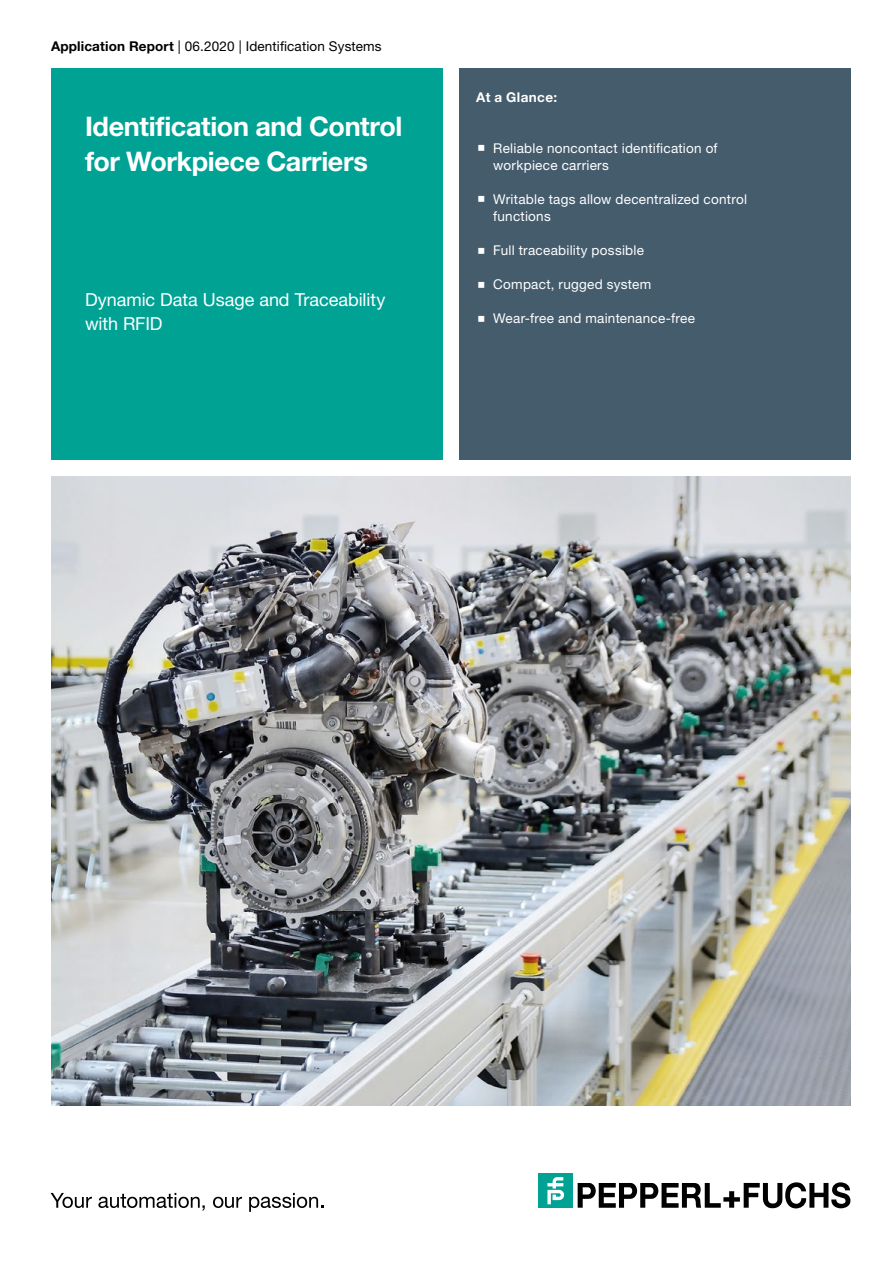
<style>
.page{position:relative;width:893px;height:1263px;background:#fff}
.page>*{position:absolute;margin:0;border:0;box-sizing:border-box;transform-origin:0 0}
.t1{font:700 27px/35.2px "Helvetica Neue LTW1 G";letter-spacing:-.015em;color:#fff}
.t2{font:18px/24.3px "Helvetica Neue LTW1 G";letter-spacing:-.005em;color:#fff}
.t3{font:13.5px/17px "Helvetica Neue LTW1 G";letter-spacing:.02em;color:#fff}
.t4{font:13.5px "Helvetica Neue LTW1 G";letter-spacing:.01em;color:#000}
.t5{font:700 13.5px "Helvetica Neue LTW1 G";letter-spacing:.03em;color:#fff}
.s1{font-weight:700}
</style>
<div class="page">
<div style="left:51px;top:68px;width:391px;height:391px;background:#00a294"></div>
<img style="left:51px;top:476px;width:799px;height:630px">
<div style="left:459px;top:68px;width:391px;height:391px;background:#455c6d"></div>
<svg style="left:51px;top:1193px;width:41px;height:15px"></svg>
<svg style="left:98px;top:1193px;width:107px;height:18px"></svg>
<svg style="left:213px;top:1197px;width:29px;height:11px"></svg>
<svg style="left:249px;top:1193px;width:74px;height:19px"></svg>
<svg style="left:578px;top:1182px;width:273px;height:26px"></svg>
<div style="left:539px;top:1174px;width:34px;height:34px;background:#00a294"></div>
<svg style="left:547px;top:1177px;width:17px;height:27px"></svg>
<p class="t4" style="left:51px;top:38px;width:332px"><span class="s1">Application Report</span> | 06.2020 | Identification Systems</p>
<h1 class="t1" style="left:85px;top:109px;width:319px">Identification and Control for Workpiece Carriers</h1>
<h2 class="t2" style="left:85px;top:287px;width:302px">Dynamic Data Usage and Traceability with RFID</h2>
<p class="t5" style="left:476px;top:89px;width:82px">At a Glance:</p>
<p class="t3" style="left:493px;top:140px;width:226px">Reliable noncontact identification of workpiece carriers</p>
<p class="t3" style="left:493px;top:191px;width:255px">Writable tags allow decentralized control functions</p>
<p class="t3" style="left:493px;top:242px;width:152px">Full traceability possible</p>
<p class="t3" style="left:493px;top:276px;width:159px">Compact, rugged system</p>
<p class="t3" style="left:493px;top:310px;width:203px">Wear-free and maintenance-free</p>
</div>
